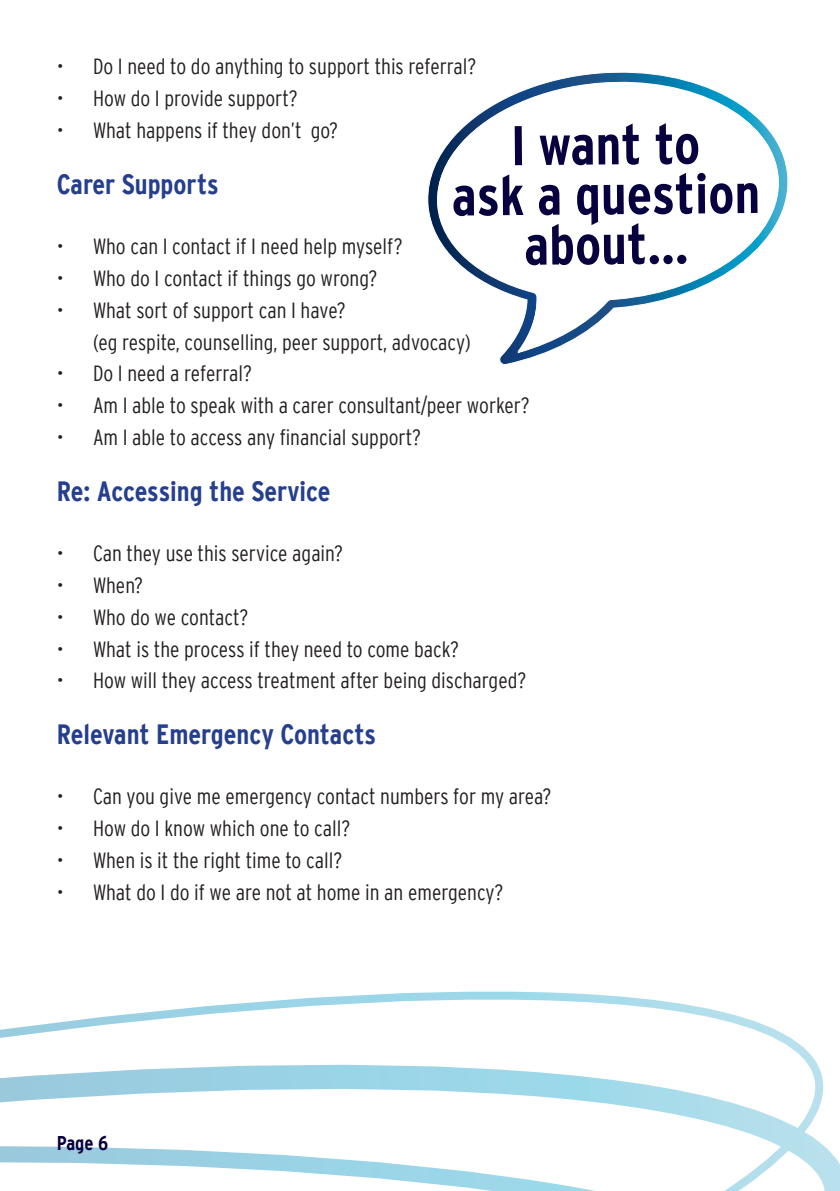
<style>
.page{position:relative;width:840px;height:1191px;background:#fff}
.page>*{position:absolute;margin:0;border:0;box-sizing:border-box;transform-origin:0 0}
.t1{font:700 condensed 55.8px/50px "Interstate";letter-spacing:-.01em;color:#07003e;text-align:center}
.HEADING{font:700 condensed 27.8px "Interstate";color:#253f8e}
.t2{font:300 condensed 22px/31.8px "Interstate";color:#231f20}
.t3{font:700 condensed 20px "Interstate";color:#07003e}
</style>
<div class="page">
<svg style="left:0;top:991px;width:839px;height:200px"></svg>
<svg style="left:0;top:1105px;width:833px;height:86px"></svg>
<svg style="left:427px;top:72px;width:361px;height:293px"></svg>
<svg style="left:437px;top:76px;width:345px;height:276px"></svg>
<p class="t2" style="left:57px;top:51px;width:420px">• Do I need to do anything to support this referral?</p>
<p class="t2" style="left:57px;top:82px;width:242px">• How do I provide support?</p>
<p class="t2" style="left:57px;top:114px;width:282px">• What happens if they don’t go?</p>
<p class="HEADING" style="left:57px;top:169px;width:163px">Carer Supports</p>
<p class="t2" style="left:57px;top:230px;width:347px">• Who can I contact if I need help myself?</p>
<p class="t2" style="left:57px;top:262px;width:322px">• Who do I contact if things go wrong?</p>
<p class="t2" style="left:93px;top:294px;width:379px;text-indent:-36px">• What sort of support can I have?<br>(eg respite, counselling, peer support, advocacy)</p>
<p class="t2" style="left:57px;top:357px;width:196px">• Do I need a referral?</p>
<p class="t2" style="left:57px;top:389px;width:474px">• Am I able to speak with a carer consultant/peer worker?</p>
<p class="t2" style="left:57px;top:421px;width:365px">• Am I able to access any financial support?</p>
<p class="HEADING" style="left:57px;top:476px;width:275px">Re: Accessing the Service</p>
<p class="t2" style="left:57px;top:537px;width:287px">• Can they use this service again?</p>
<p class="t2" style="left:57px;top:569px;width:88px">• When?</p>
<p class="t2" style="left:57px;top:601px;width:193px">• Who do we contact?</p>
<p class="t2" style="left:57px;top:632px;width:403px">• What is the process if they need to come back?</p>
<p class="t2" style="left:57px;top:664px;width:470px">• How will they access treatment after being discharged?</p>
<p class="HEADING" style="left:57px;top:719px;width:320px">Relevant Emergency Contacts</p>
<p class="t2" style="left:57px;top:780px;width:495px">• Can you give me emergency contact numbers for my area?</p>
<p class="t2" style="left:57px;top:812px;width:294px">• How do I know which one to call?</p>
<p class="t2" style="left:57px;top:844px;width:286px">• When is it the right time to call?</p>
<p class="t2" style="left:57px;top:876px;width:447px">• What do I do if we are not at home in an emergency?</p>
<p class="t1" style="left:511px;top:120px;width:191px">I want to</p>
<p class="t1" style="left:452px;top:169px;width:310px">ask a question about…</p>
<p class="t3" style="left:57px;top:1131px;width:53px">Page 6</p>
</div>
